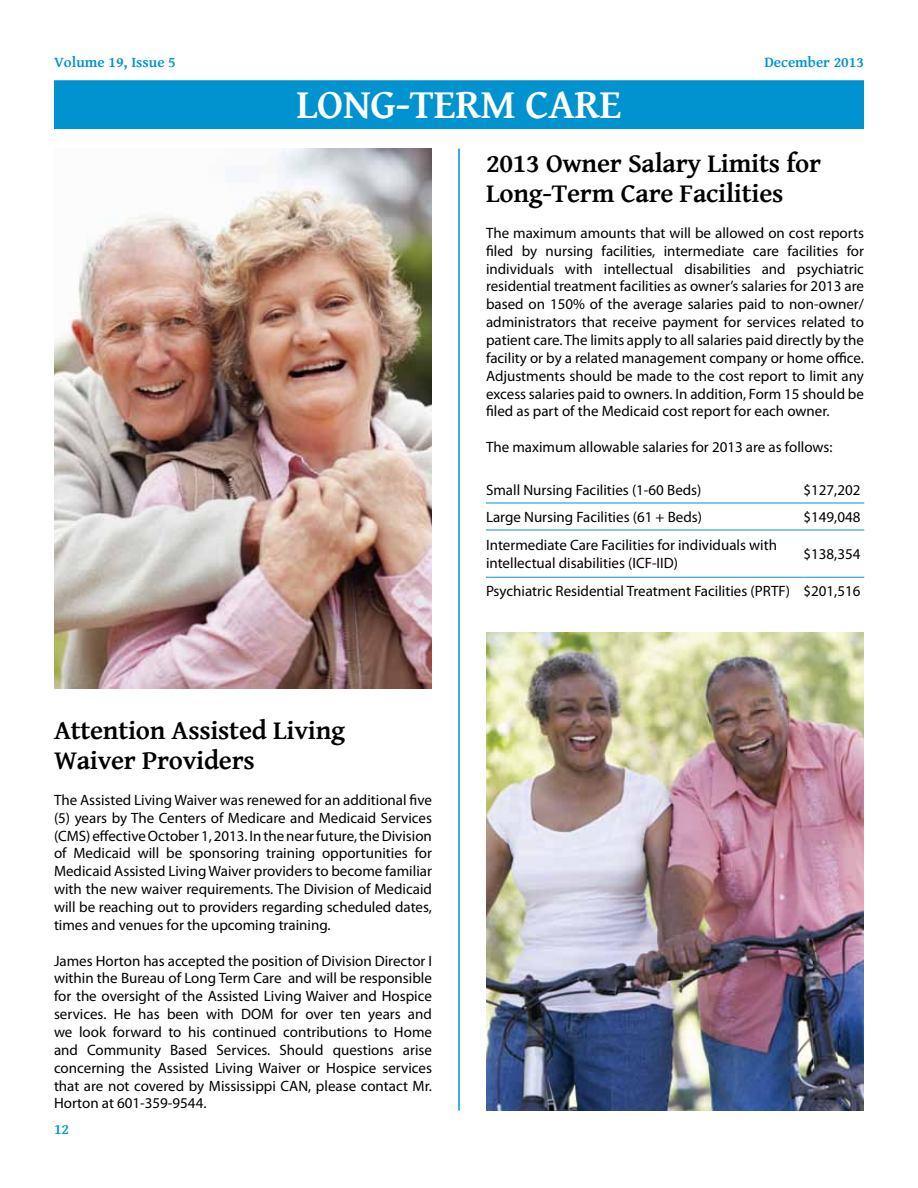
<style>
.page{position:relative;width:918px;height:1188px;background:#fff}
.page>*{position:absolute;margin:0;border:0;box-sizing:border-box;transform-origin:0 0}
.t1{font:700 42px "Gentium Basic";letter-spacing:-.01em;color:#fff}
.t2{font:700 27px/30px "Gentium Basic";letter-spacing:-.01em;color:#000}
.t3{font:15px/17.9px "Myriad Pro";color:#000;text-align:justify}
.t4{font:700 15px "Gentium Basic";color:#0093d0}
</style>
<div class="page">
<hr style="left:54px;top:80px;width:810px;height:2px;background:#0093d0">
<div style="left:54px;top:81px;width:810px;height:47px;background:#0093d0"></div>
<hr style="left:486px;top:503px;width:318px;height:1px;background:#0093d0">
<hr style="left:804px;top:503px;width:60px;height:1px;background:#0093d0">
<hr style="left:486px;top:530px;width:318px;height:1px;background:#0093d0">
<hr style="left:804px;top:530px;width:60px;height:1px;background:#0093d0">
<hr style="left:486px;top:577px;width:318px;height:1px;background:#0093d0">
<hr style="left:804px;top:577px;width:60px;height:1px;background:#0093d0">
<hr style="left:458px;top:148px;width:2px;height:962px;background:#0093d0">
<img style="left:54px;top:149px;width:378px;height:539px">
<img style="left:486px;top:632px;width:378px;height:478px">
<p class="t4" style="left:54px;top:51px;width:123px">Volume 19, Issue 5</p>
<p class="t4" style="left:764px;top:51px;width:101px">December 2013</p>
<h1 class="t1" style="left:296px;top:73px;width:327px">long-term care</h1>
<h2 class="t2" style="left:54px;top:714px;width:293px">Attention Assisted Living<br>Waiver Providers</h2>
<p class="t3" style="left:54px;top:791px;width:380px">The Assisted Living Waiver was renewed for an additional five (5) years by The Centers of Medicare and Medicaid Services (CMS) effective October 1, 2013. In the near future, the Division of Medicaid will be sponsoring training opportunities for Medicaid Assisted Living Waiver providers to become familiar with the new waiver requirements. The Division of Medicaid will be reaching out to providers regarding scheduled dates, times and venues for the upcoming training.</p>
<p class="t3" style="left:54px;top:951px;width:380px">James Horton has accepted the position of Division Director I within the Bureau of Long Term Care and will be responsible for the oversight of the Assisted Living Waiver and Hospice services. He has been with DOM for over ten years and we look forward to his continued contributions to Home and Community Based Services. Should questions arise concerning the Assisted Living Waiver or Hospice services that are not covered by Mississippi CAN, please contact Mr.<br>Horton at 601-359-9544.</p>
<p class="t4" style="left:54px;top:1118px;width:17px">12</p>
<h2 class="t2" style="left:486px;top:147px;width:337px">2013 Owner Salary Limits for<br>Long-Term Care Facilities</h2>
<p class="t3" style="left:486px;top:224px;width:380px">The maximum amounts that will be allowed on cost reports filed by nursing facilities, intermediate care facilities for individuals with intellectual disabilities and psychiatric residential treatment facilities as owner’s salaries for 2013 are based on 150% of the average salaries paid to non-owner/ administrators that receive payment for services related to patient care. The limits apply to all salaries paid directly by the facility or by a related management company or home office.<br>Adjustments should be made to the cost report to limit any excess salaries paid to owners. In addition, Form 15 should be filed as part of the Medicaid cost report for each owner.</p>
<p class="t3" style="left:486px;top:438px;width:348px">The maximum allowable salaries for 2013 are as follows:</p>
<p class="t3" style="left:486px;top:481px;width:217px">Small Nursing Facilities (1-60 Beds)</p>
<p class="t3" style="left:804px;top:481px;width:58px">$127,202</p>
<p class="t3" style="left:486px;top:508px;width:218px">Large Nursing Facilities (61 + Beds)</p>
<p class="t3" style="left:804px;top:508px;width:58px">$149,048</p>
<p class="t3" style="left:486px;top:536px;width:293px">Intermediate Care Facilities for individuals with intellectual disabilities (ICF-IID)</p>
<p class="t3" style="left:804px;top:545px;width:58px">$138,354</p>
<p class="t3" style="left:486px;top:582px;width:376px">Psychiatric Residential Treatment Facilities (PRTF) $201,516</p>
</div>
